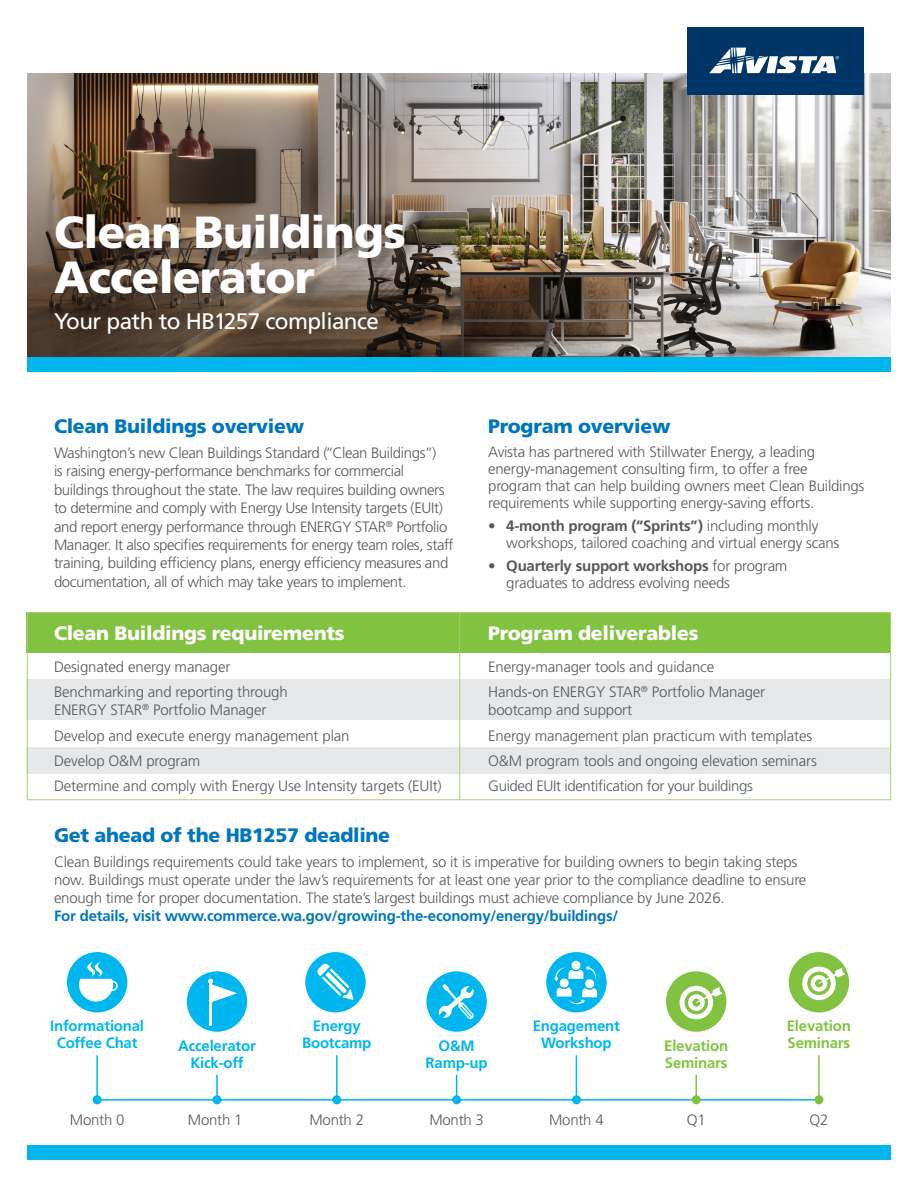
<style>
.page{position:relative;width:918px;height:1188px;background:#fff}
.page>*{position:absolute;margin:0;border:0;box-sizing:border-box;transform-origin:0 0}
.t1{font:900 45px/45px "Frutiger LT Std";letter-spacing:-.015em;color:#fff}
.t2{font:22.5px "Frutiger LT Std";letter-spacing:-.025em;color:#fff}
.t3{font:900 19.5px "Frutiger LT Std";letter-spacing:-.015em;color:#0076be}
.t4{font:900 19.5px "Frutiger LT Std";letter-spacing:-.015em;color:#fff}
.t5{font:300 15px/18.5px "Frutiger LT Std";letter-spacing:-.015em;color:#57585a}
.t6{font:700 15px/16.5px "Frutiger LT Std";letter-spacing:-.015em;color:#00b6ef;text-align:center}
.t7{font:700 15px/16.5px "Frutiger LT Std";letter-spacing:-.015em;color:#81c340}
.s1{font-weight:700}
.s2{font-weight:700;color:#0076be}
</style>
<div class="page">
<div style="left:27px;top:612px;width:864px;height:40px;background:#81c340"></div>
<img style="left:27px;top:73px;width:864px;height:284px">
<div style="left:27px;top:680px;width:864px;height:40px;background:#e6e7e9"></div>
<div style="left:27px;top:747px;width:864px;height:27px;background:#e6e7e9"></div>
<div style="left:27px;top:357px;width:864px;height:15px;background:#00b6ef"></div>
<div style="left:27px;top:1146px;width:864px;height:14px;background:#00b6ef"></div>
<div style="left:54px;top:213px;width:365px;height:135px;background:#231f20;opacity:.33"></div>
<div style="left:688px;top:27px;width:176px;height:68px;background:#003667"></div>
<svg style="left:709px;top:48px;width:130px;height:25px"></svg>
<hr style="left:97px;top:1099px;width:718px;height:2px;background:#00b6ef">
<hr style="left:96px;top:1055px;width:2px;height:45px;background:#00b6ef">
<div style="left:93px;top:1095px;width:9px;height:9px;background:#00b6ef;border-radius:50%"></div>
<hr style="left:336px;top:1055px;width:2px;height:45px;background:#00b6ef">
<div style="left:332px;top:1095px;width:9px;height:9px;background:#00b6ef;border-radius:50%"></div>
<hr style="left:216px;top:1075px;width:2px;height:25px;background:#00b6ef">
<div style="left:212px;top:1095px;width:9px;height:9px;background:#00b6ef;border-radius:50%"></div>
<svg style="left:456px;top:1075px;width:1px;height:20px"></svg>
<div style="left:452px;top:1095px;width:9px;height:9px;background:#00b6ef;border-radius:50%"></div>
<svg style="left:696px;top:1075px;width:1px;height:20px"></svg>
<div style="left:692px;top:1095px;width:9px;height:9px;background:#81c340;border-radius:50%"></div>
<hr style="left:576px;top:1055px;width:1px;height:45px;background:#00b6ef">
<div style="left:572px;top:1095px;width:9px;height:9px;background:#00b6ef;border-radius:50%"></div>
<hr style="left:818px;top:1055px;width:2px;height:45px;background:#81c340">
<div style="left:814px;top:1095px;width:9px;height:9px;background:#81c340;border-radius:50%"></div>
<div style="left:27px;top:612px;width:864px;height:188px;border:1px solid #a8d276"></div>
<hr style="left:459px;top:612px;width:1px;height:188px;background:#a8d276">
<div style="left:67px;top:952px;width:60px;height:60px;background:#00b6ef;border-radius:50%"></div>
<svg style="left:79px;top:962px;width:39px;height:40px"></svg>
<div style="left:666px;top:971px;width:60px;height:61px;background:#81c340;border-radius:50%"></div>
<svg style="left:680px;top:986px;width:33px;height:33px"></svg>
<div style="left:685px;top:991px;width:23px;height:23px;background:#81c340;border-radius:50%"></div>
<div style="left:688px;top:994px;width:17px;height:17px;background:#fff;border-radius:50%"></div>
<div style="left:692px;top:999px;width:8px;height:8px;background:#81c340;border-radius:50%"></div>
<svg style="left:696px;top:987px;width:26px;height:16px"></svg>
<div style="left:789px;top:952px;width:60px;height:60px;background:#81c340;border-radius:50%"></div>
<div style="left:802px;top:967px;width:34px;height:33px;background:#fff;border-radius:50%"></div>
<svg style="left:807px;top:972px;width:24px;height:23px"></svg>
<div style="left:811px;top:975px;width:16px;height:17px;background:#fff;border-radius:50%"></div>
<div style="left:815px;top:979px;width:8px;height:8px;background:#81c340;border-radius:50%"></div>
<svg style="left:819px;top:968px;width:26px;height:16px"></svg>
<div style="left:305px;top:952px;width:61px;height:60px;background:#00b6ef;border-radius:50%"></div>
<svg style="left:317px;top:963px;width:37px;height:37px"></svg>
<div style="left:546px;top:952px;width:61px;height:60px;background:#00b6ef;border-radius:50%"></div>
<svg style="left:554px;top:961px;width:43px;height:44px"></svg>
<div style="left:426px;top:971px;width:61px;height:61px;background:#00b6ef;border-radius:50%"></div>
<svg style="left:438px;top:984px;width:36px;height:36px"></svg>
<div style="left:187px;top:971px;width:60px;height:61px;background:#00b6ef;border-radius:50%"></div>
<hr style="left:209px;top:981px;width:3px;height:45px;background:#fff">
<svg style="left:208px;top:979px;width:29px;height:23px"></svg>
<p class="t1" style="left:54px;top:210px;width:354px">Clean Buildings<br>Accelerator</p>
<p class="t2" style="left:54px;top:308px;width:327px">Your path to HB1257 compliance</p>
<p class="t3" style="left:54px;top:414px;width:252px">Clean Buildings overview</p>
<p class="t5" style="left:54px;top:444px;width:401px">Washington’s new Clean Buildings Standard (“Clean Buildings”)<br>is raising energy-performance benchmarks for commercial buildings throughout the state. The law requires building owners to determine and comply with Energy Use Intensity targets (EUIt) and report energy performance through ENERGY STAR<sup>®</sup> Portfolio Manager. It also specifies requirements for energy team roles, staff training, building efficiency plans, energy efficiency measures and documentation, all of which may take years to implement.</p>
<p class="t4" style="left:54px;top:621px;width:292px">Clean Buildings requirements</p>
<p class="t5" style="left:54px;top:658px;width:178px">Designated energy manager</p>
<p class="t5" style="left:54px;top:683px;width:235px">Benchmarking and reporting through<br>ENERGY STAR<sup>®</sup> Portfolio Manager</p>
<p class="t5" style="left:54px;top:726px;width:297px">Develop and execute energy management plan</p>
<p class="t5" style="left:54px;top:752px;width:148px">Develop O&amp;M program</p>
<p class="t5" style="left:54px;top:777px;width:389px">Determine and comply with Energy Use Intensity targets (EUIt)</p>
<p class="t3" style="left:488px;top:414px;width:184px">Program overview</p>
<p class="t5" style="left:488px;top:443px;width:378px;line-height:17.2px">Avista has partnered with Stillwater Energy, a leading energy-management consulting firm, to offer a free program that can help building owners meet Clean Buildings requirements while supporting energy-saving efforts.</p>
<p class="t5" style="left:506px;top:517px;width:335px;line-height:17.2px;text-indent:-18px">• <span class="s1">4-month program (“Sprints”)</span> including monthly workshops, tailored coaching and virtual energy scans</p>
<p class="t5" style="left:506px;top:557px;width:283px;line-height:17.2px;text-indent:-18px">• <span class="s1">Quarterly support workshops</span> for program graduates to address evolving needs</p>
<p class="t4" style="left:488px;top:621px;width:212px">Program deliverables</p>
<p class="t5" style="left:488px;top:658px;width:228px">Energy-manager tools and guidance</p>
<p class="t5" style="left:488px;top:683px;width:279px">Hands-on ENERGY STAR<sup>®</sup> Portfolio Manager bootcamp and support</p>
<p class="t5" style="left:488px;top:726px;width:325px">Energy management plan practicum with templates</p>
<p class="t5" style="left:488px;top:752px;width:330px">O&amp;M program tools and ongoing elevation seminars</p>
<p class="t5" style="left:488px;top:777px;width:266px">Guided EUIt identification for your buildings</p>
<p class="t3" style="left:54px;top:823px;width:338px">Get ahead of the HB1257 deadline</p>
<p class="t5" style="left:54px;top:853px;width:754px;line-height:18px">Clean Buildings requirements could take years to implement, so it is imperative for building owners to begin taking steps now. Buildings must operate under the law’s requirements for at least one year prior to the compliance deadline to ensure enough time for proper documentation. The state’s largest buildings must achieve compliance by June 2026.<br><span class="s2">For details, visit www.commerce.wa.gov/growing-the-economy/energy/buildings/</span></p>
<p class="t6" style="left:50px;top:1018px;width:95px">Informational<br>Coffee Chat</p>
<p class="t6" style="left:313px;top:1018px;width:50px">Energy</p>
<p class="t6" style="left:178px;top:1038px;width:79px">Accelerator</p>
<p class="t6" style="left:302px;top:1034px;width:71px">Bootcamp</p>
<p class="t6" style="left:190px;top:1055px;width:55px">Kick-off</p>
<p class="t6" style="left:533px;top:1018px;width:89px">Engagement<br>Workshop</p>
<p class="t7" style="left:787px;top:1018px;width:66px">Elevation<br>Seminars</p>
<p class="t6" style="left:426px;top:1038px;width:63px">O&amp;M<br>Ramp-up</p>
<p class="t7" style="left:664px;top:1038px;width:66px">Elevation<br>Seminars</p>
<p class="t5" style="left:70px;top:1111px;width:56px">Month 0</p>
<p class="t5" style="left:188px;top:1111px;width:56px">Month 1</p>
<p class="t5" style="left:310px;top:1111px;width:56px">Month 2</p>
<p class="t5" style="left:429px;top:1111px;width:56px">Month 3</p>
<p class="t5" style="left:549px;top:1111px;width:56px">Month 4</p>
<p class="t5" style="left:687px;top:1111px;width:20px">Q1</p>
<p class="t5" style="left:809px;top:1111px;width:20px">Q2</p>
</div>
